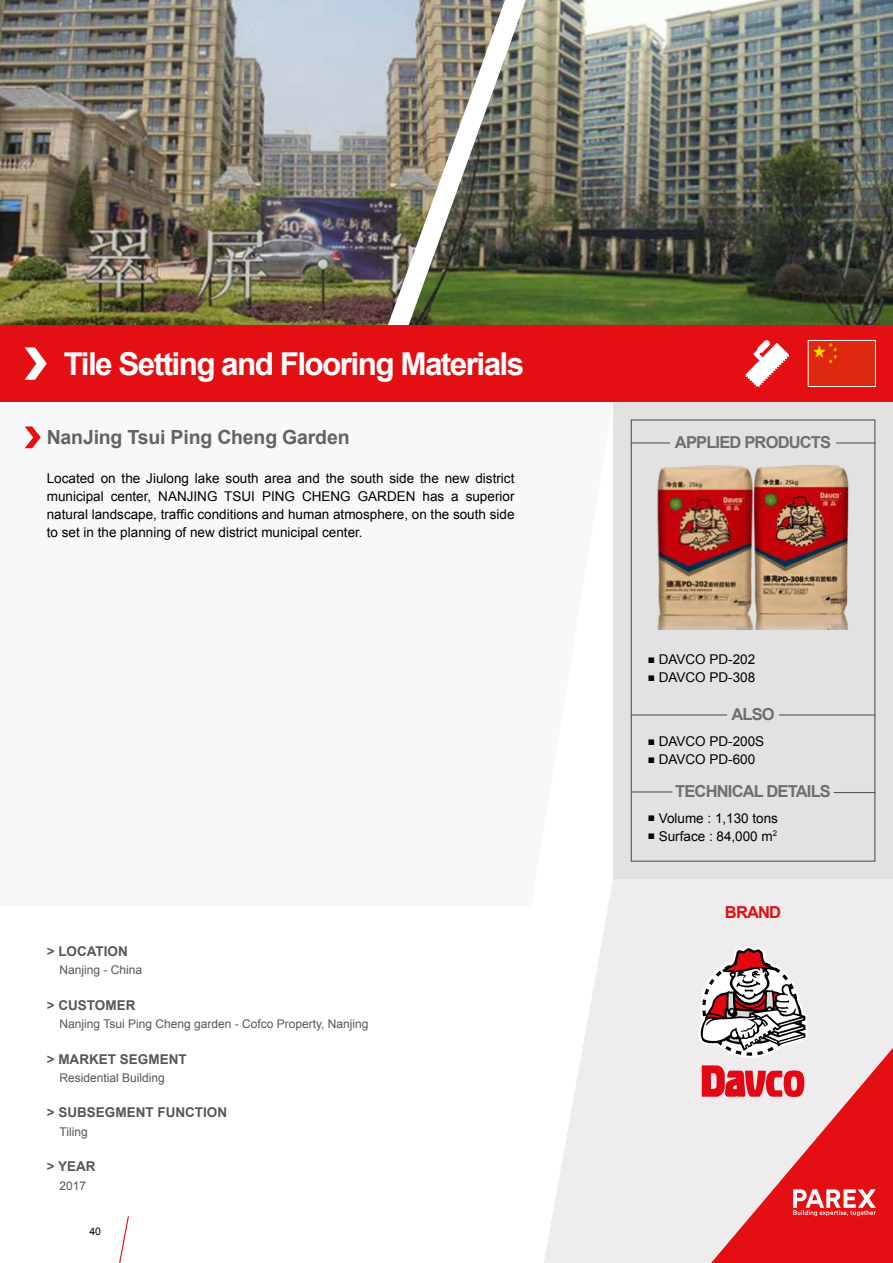
<style>
.page{position:relative;width:893px;height:1263px;background:#fff}
.page>*{position:absolute;margin:0;border:0;box-sizing:border-box;transform-origin:0 0}
.t1{font:700 31.5px "Arial";letter-spacing:-.05em;color:#fff}
.t2{font:700 19.5px "Arial";letter-spacing:-.01em;color:#646363}
.t3{font:700 16.5px "Arial";letter-spacing:-.05em;color:#706f6f}
.t4{font:700 16.5px "Arial";letter-spacing:-.05em;color:#e30f13}
.t5{font:13.5px/18px "Arial";color:#000;text-align:justify}
.t6{font:700 13.5px "Arial";color:#575756}
.t7{font:12px "Arial";color:#575756}
.t8{font:10.5px "Arial";color:#000}
.s1{font-size:12px}
</style>
<div class="page">
<img style="left:551px;top:0;width:342px;height:325px">
<img style="left:0;top:0;width:370px;height:325px">
<img style="left:370px;top:0;width:181px;height:325px">
<svg style="left:544px;top:878px;width:349px;height:385px;fill:#eeeced"></svg>
<div style="left:613px;top:402px;width:280px;height:476px;background:#e3e2e3"></div>
<svg style="left:24px;top:426px;width:589px;height:480px"></svg>
<svg style="left:119px;top:1216px;width:10px;height:47px"></svg>
<div style="left:0;top:325px;width:893px;height:77px;background:#e30f13"></div>
<svg style="left:25px;top:347px;width:22px;height:33px"></svg>
<div style="left:810px;top:342px;width:64px;height:43px;background:#de2810"></div>
<div style="left:808px;top:340px;width:68px;height:47px;border:1px solid #fff"></div>
<svg style="left:745px;top:340px;width:44px;height:47px"></svg>
<div style="left:631px;top:419px;width:244px;height:443px;border:1px solid #575756"></div>
<svg style="left:25px;top:426px;width:16px;height:22px"></svg>
<img style="left:657px;top:465px;width:192px;height:165px">
<hr style="left:631px;top:791px;width:41px;height:1px;background:#575756">
<hr style="left:834px;top:792px;width:41px;height:1px;background:#575756">
<hr style="left:779px;top:714px;width:96px;height:1px;background:#575756">
<hr style="left:631px;top:714px;width:96px;height:1px;background:#575756">
<svg style="left:696px;top:946px;width:197px;height:317px;background:#e19799"></svg>
<hr style="left:631px;top:442px;width:39px;height:1px;background:#575756">
<hr style="left:836px;top:442px;width:39px;height:1px;background:#575756">
<h1 class="t1" style="left:64px;top:343px;width:462px">Tile Setting and Flooring Materials</h1>
<h2 class="t2" style="left:47px;top:425px;width:304px">NanJing Tsui Ping Cheng Garden</h2>
<p class="t5" style="left:47px;top:469px;width:469px">Located on the Jiulong lake south area and the south side the new district municipal center, NANJING TSUI PING CHENG GARDEN has a superior natural landscape, traffic conditions and human atmosphere, on the south side to set in the planning of new district municipal center.</p>
<p class="t6" style="left:47px;top:942px;width:83px">&gt; LOCATION</p>
<p class="t7" style="left:60px;top:962px;width:84px">Nanjing - China</p>
<p class="t6" style="left:47px;top:996px;width:90px">&gt; CUSTOMER</p>
<p class="t7" style="left:60px;top:1016px;width:311px">Nanjing Tsui Ping Cheng garden - Cofco Property, Nanjing</p>
<p class="t6" style="left:47px;top:1050px;width:141px">&gt; MARKET SEGMENT</p>
<p class="t7" style="left:60px;top:1070px;width:107px">Residential Building</p>
<p class="t6" style="left:47px;top:1104px;width:182px">&gt; SUBSEGMENT FUNCTION</p>
<p class="t7" style="left:60px;top:1124px;width:30px">Tiling</p>
<p class="t6" style="left:47px;top:1157px;width:50px">&gt; YEAR</p>
<p class="t7" style="left:60px;top:1178px;width:28px">2017</p>
<p class="t8" style="left:89px;top:1224px;width:13px">40</p>
<p class="t3" style="left:675px;top:432px;width:158px">APPLIED PRODUCTS</p>
<p class="t5" style="left:648px;top:650px;width:109px"><span class="s1">■</span> DAVCO PD-202</p>
<p class="t5" style="left:648px;top:668px;width:109px"><span class="s1">■</span> DAVCO PD-308</p>
<p class="t3" style="left:731px;top:704px;width:45px">ALSO</p>
<p class="t5" style="left:648px;top:732px;width:118px"><span class="s1">■</span> DAVCO PD-200S</p>
<p class="t5" style="left:648px;top:750px;width:109px"><span class="s1">■</span> DAVCO PD-600</p>
<p class="t3" style="left:675px;top:781px;width:157px">TECHNICAL DETAILS</p>
<p class="t5" style="left:648px;top:809px;width:132px"><span class="s1">■</span> Volume : 1,130 tons</p>
<p class="t5" style="left:648px;top:827px;width:131px"><span class="s1">■</span> Surface : 84,000 m<sup>2</sup></p>
<p class="t4" style="left:725px;top:901px;width:58px">BRAND</p>
</div>
